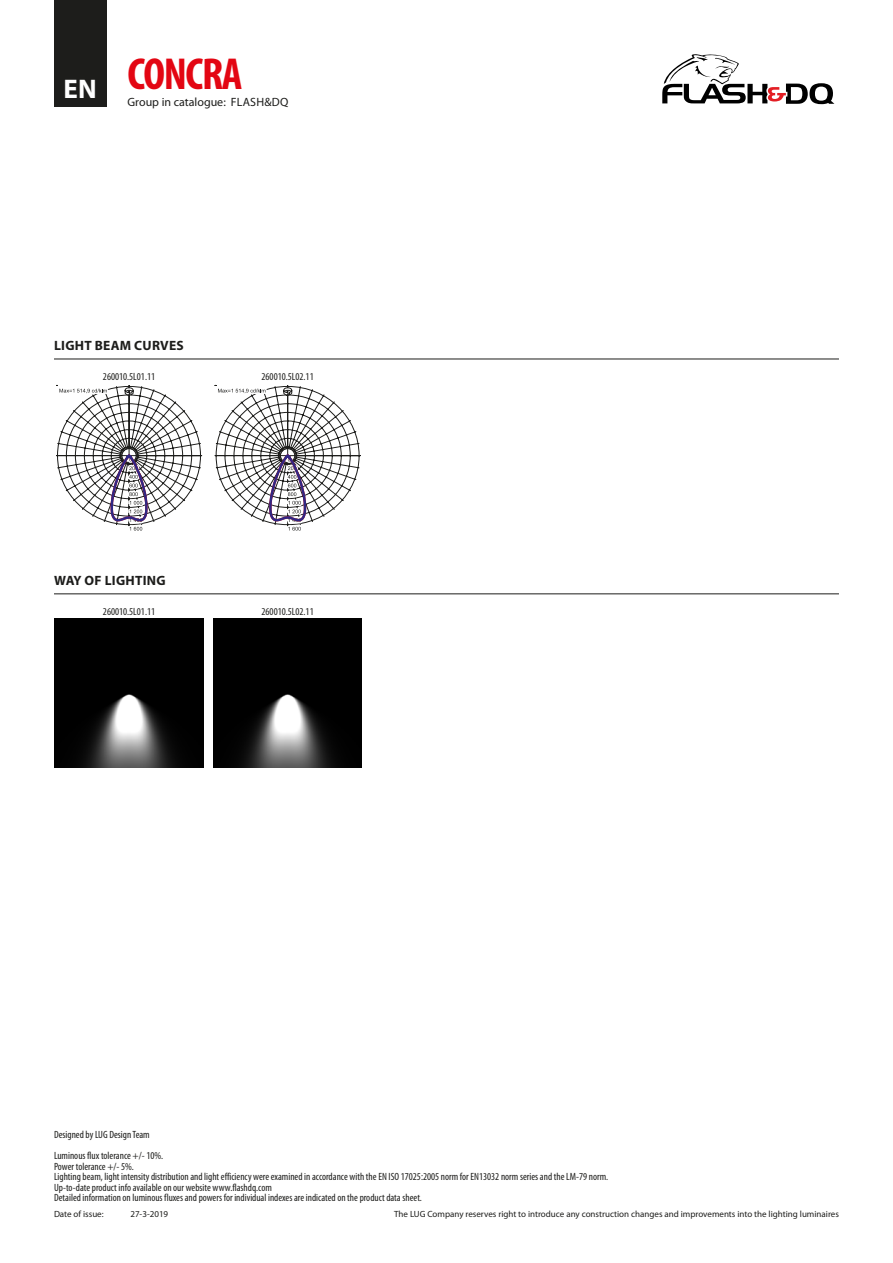
<style>
.page{position:relative;width:893px;height:1263px;background:#fff}
.page>*{position:absolute;margin:0;border:0;box-sizing:border-box;transform-origin:0 0}
.t1{font:700 condensed 45px "Myriad Pro";letter-spacing:-.03em;color:#e30613}
.t2{font:700 27px "Myriad Pro";color:#fff}
.Naglowek_sekcji{font:700 13.5px "Myriad Pro";letter-spacing:.02em;color:#1d1d1b}
.t3{font:12px "Myriad Pro";color:#1d1d1b}
.Podpis_pod_zdjeciem{font:condensed 10.5px/10.5px "Myriad Pro";color:#1d1d1b}
.t4{font:9px "Myriad Pro";color:#1d1d1b}
</style>
<div class="page">
<div style="left:54px;top:0;width:52px;height:106px;background:#1d1d1b"></div>
<svg style="left:662px;top:54px;width:172px;height:50px"></svg>
<hr style="left:54px;top:359px;width:785px;height:1px;background:#1d1d1b">
<svg style="left:56px;top:385px;width:146px;height:146px"></svg>
<svg style="left:215px;top:385px;width:146px;height:146px"></svg>
<hr style="left:54px;top:593px;width:785px;height:1px;background:#1d1d1b">
<img style="left:55px;top:619px;width:148px;height:148px">
<img style="left:213px;top:619px;width:149px;height:148px">
<h2 class="t2" style="left:64px;top:71px;width:35px">EN</h2>
<h1 class="t1" style="left:128px;top:46px;width:116px">CONCRA</h1>
<p class="t3" style="left:128px;top:95px;width:162px">Group in catalogue: FLASH&amp;DQ</p>
<p class="Naglowek_sekcji" style="left:54px;top:337px;width:131px">LIGHT BEAM CURVES</p>
<p class="Podpis_pod_zdjeciem" style="left:103px;top:371px;width:54px">260010.5L01.11</p>
<p class="Podpis_pod_zdjeciem" style="left:262px;top:371px;width:54px">260010.5L02.11</p>
<p class="Naglowek_sekcji" style="left:54px;top:572px;width:113px">WAY OF LIGHTING</p>
<p class="Podpis_pod_zdjeciem" style="left:103px;top:606px;width:54px">260010.5L01.11</p>
<p class="Podpis_pod_zdjeciem" style="left:262px;top:606px;width:54px">260010.5L02.11</p>
<p class="Podpis_pod_zdjeciem" style="left:54px;top:1124px;width:111px;line-height:21px">Designed by LUG Design Team<br>Luminous flux tolerance +/- 10%.</p>
<p class="Podpis_pod_zdjeciem" style="left:54px;top:1161px;width:556px">Power tolerance +/- 5%.<br>Lighting beam, light intensity distribution and light efficiency were examined in accordance with the EN ISO 17025:2005 norm for EN13032 norm series and the LM-79 norm.<br>Up-to-date product info available on our website www.flashdq.com<br>Detailed information on luminous fluxes and powers for individual indexes are indicated on the product data sheet.</p>
<p class="t4" style="left:130px;top:1209px;width:39px">27-3-2019</p>
<p class="t4" style="left:54px;top:1209px;width:51px">Date of issue:</p>
<p class="t4" style="left:394px;top:1209px;width:446px">The LUG Company reserves right to introduce any construction changes and improvements into the lighting luminaires</p>
</div>
